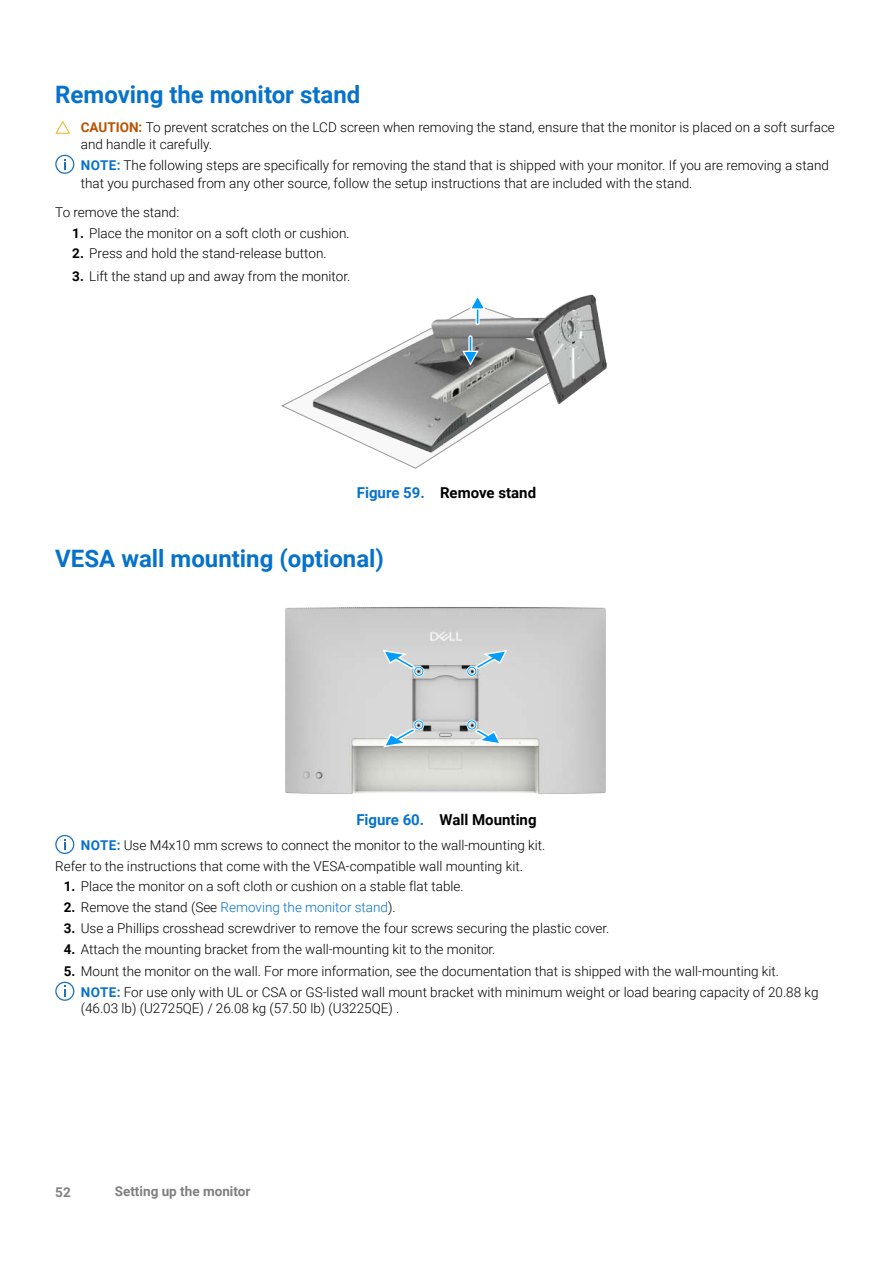
<style>
.page{position:relative;width:893px;height:1263px;background:#fff}
.page>*{position:absolute;margin:0;border:0;box-sizing:border-box;transform-origin:0 0}
.t1{font:700 24px "Roboto";color:#0672cb}
.t2{font:700 15px "Roboto";color:#000}
.t3{font:300 13.5px/20.7px "Roboto";color:#000}
.t4{font:300 13.5px "Roboto";color:#0672cb}
.t5{font:700 13.5px "Roboto";color:#808080}
.s1{font-weight:700;color:#b85200}
.s2{font-weight:700;color:#0672cb}
.s3{font-weight:700}
.s4{color:#0672cb}
.s5{font-weight:700;color:#000}
.s6{color:#000}
</style>
<div class="page">
<svg style="left:55px;top:121px;width:15px;height:13px"></svg>
<svg style="left:55px;top:155px;width:19px;height:19px"></svg>
<img style="left:306px;top:294px;width:301px;height:165px">
<hr style="left:469px;top:336px;width:3px;height:18px;background:#009cff">
<div style="left:468px;top:335px;width:5px;height:19px;border:1px solid #fff"></div>
<svg style="left:462px;top:350px;width:18px;height:17px"></svg>
<hr style="left:476px;top:306px;width:3px;height:18px;background:#009cff">
<div style="left:475px;top:306px;width:5px;height:19px;border:1px solid #fff"></div>
<svg style="left:469px;top:294px;width:18px;height:17px"></svg>
<img style="left:285px;top:607px;width:321px;height:187px">
<svg style="left:382px;top:727px;width:35px;height:21px"></svg>
<svg style="left:474px;top:649px;width:35px;height:21px"></svg>
<svg style="left:381px;top:649px;width:35px;height:21px"></svg>
<svg style="left:474px;top:728px;width:28px;height:18px"></svg>
<div style="left:414px;top:666px;width:10px;height:11px;border:3px solid #fff;border-radius:50%"></div>
<div style="left:414px;top:667px;width:9px;height:9px;border:1px solid #009cff;border-radius:50%"></div>
<div style="left:466px;top:666px;width:11px;height:11px;border:3px solid #fff;border-radius:50%"></div>
<div style="left:467px;top:667px;width:9px;height:9px;border:1px solid #009cff;border-radius:50%"></div>
<div style="left:414px;top:720px;width:10px;height:10px;border:3px solid #fff;border-radius:50%"></div>
<div style="left:414px;top:720px;width:9px;height:9px;border:1px solid #009cff;border-radius:50%"></div>
<div style="left:466px;top:720px;width:11px;height:10px;border:3px solid #fff;border-radius:50%"></div>
<div style="left:467px;top:720px;width:9px;height:9px;border:1px solid #009cff;border-radius:50%"></div>
<svg style="left:55px;top:835px;width:19px;height:19px"></svg>
<svg style="left:55px;top:982px;width:19px;height:19px"></svg>
<h1 class="t1" style="left:55px;top:78px;width:307px">Removing the monitor stand</h1>
<p class="t3" style="left:81px;top:119px;width:756px;line-height:16.5px"><span class="s1">CAUTION:</span> To prevent scratches on the LCD screen when removing the stand, ensure that the monitor is placed on a soft surface and handle it carefully.</p>
<p class="t3" style="left:81px;top:155px;width:750px;line-height:18px"><span class="s2">NOTE:</span> The following steps are specifically for removing the stand that is shipped with your monitor. If you are removing a stand that you purchased from any other source, follow the setup instructions that are included with the stand.</p>
<p class="t3" style="left:55px;top:201px;width:125px">To remove the stand:</p>
<p class="t3" style="left:72px;top:222px;width:279px"><span class="s3">1.</span> Place the monitor on a soft cloth or cushion.</p>
<p class="t3" style="left:72px;top:243px;width:256px"><span class="s3">2.</span> Press and hold the stand-release button.</p>
<p class="t3" style="left:72px;top:265px;width:280px"><span class="s3">3.</span> Lift the stand up and away from the monitor.</p>
<p class="t2" style="left:357px;top:482px;width:181px"><span class="s4">Figure 59.</span> Remove stand</p>
<h1 class="t1" style="left:55px;top:541px;width:330px">VESA wall mounting (optional)</h1>
<p class="t2" style="left:356px;top:809px;width:182px"><span class="s4">Figure 60.</span> Wall Mounting</p>
<p class="t3" style="left:55px;top:834px;width:492px;text-indent:26px"><span class="s2">NOTE:</span> Use M4x10 mm screws to connect the monitor to the wall-mounting kit.<br>Refer to the instructions that come with the VESA-compatible wall mounting kit.</p>
<p class="t3" style="left:64px;top:876px;width:401px"><span class="s3">1.</span> Place the monitor on a soft cloth or cushion on a stable flat table.</p>
<p class="t4" style="left:64px;top:898px;width:333px"><span class="s5">2.</span> <span class="s6">Remove the stand (See</span> Removing the monitor stand<span class="s6">).</span></p>
<p class="t3" style="left:64px;top:917px;width:547px"><span class="s3">3.</span> Use a Phillips crosshead screwdriver to remove the four screws securing the plastic cover.</p>
<p class="t3" style="left:64px;top:938px;width:433px"><span class="s3">4.</span> Attach the mounting bracket from the wall-mounting kit to the monitor.</p>
<p class="t3" style="left:81px;top:960px;width:739px;text-indent:-17px"><span class="s3">5.</span> Mount the monitor on the wall. For more information, see the documentation that is shipped with the wall-mounting kit.<br><span class="s2">NOTE:</span> For use only with UL or CSA or GS-listed wall mount bracket with minimum weight or load bearing capacity of 20.88 kg</p>
<p class="t3" style="left:81px;top:997px;width:320px">(46.03 lb) (U2725QE) / 26.08 kg (57.50 lb) (U3225QE) .</p>
<p class="t5" style="left:55px;top:1182px;width:17px">52</p>
<p class="t5" style="left:115px;top:1182px;width:137px">Setting up the monitor</p>
</div>
